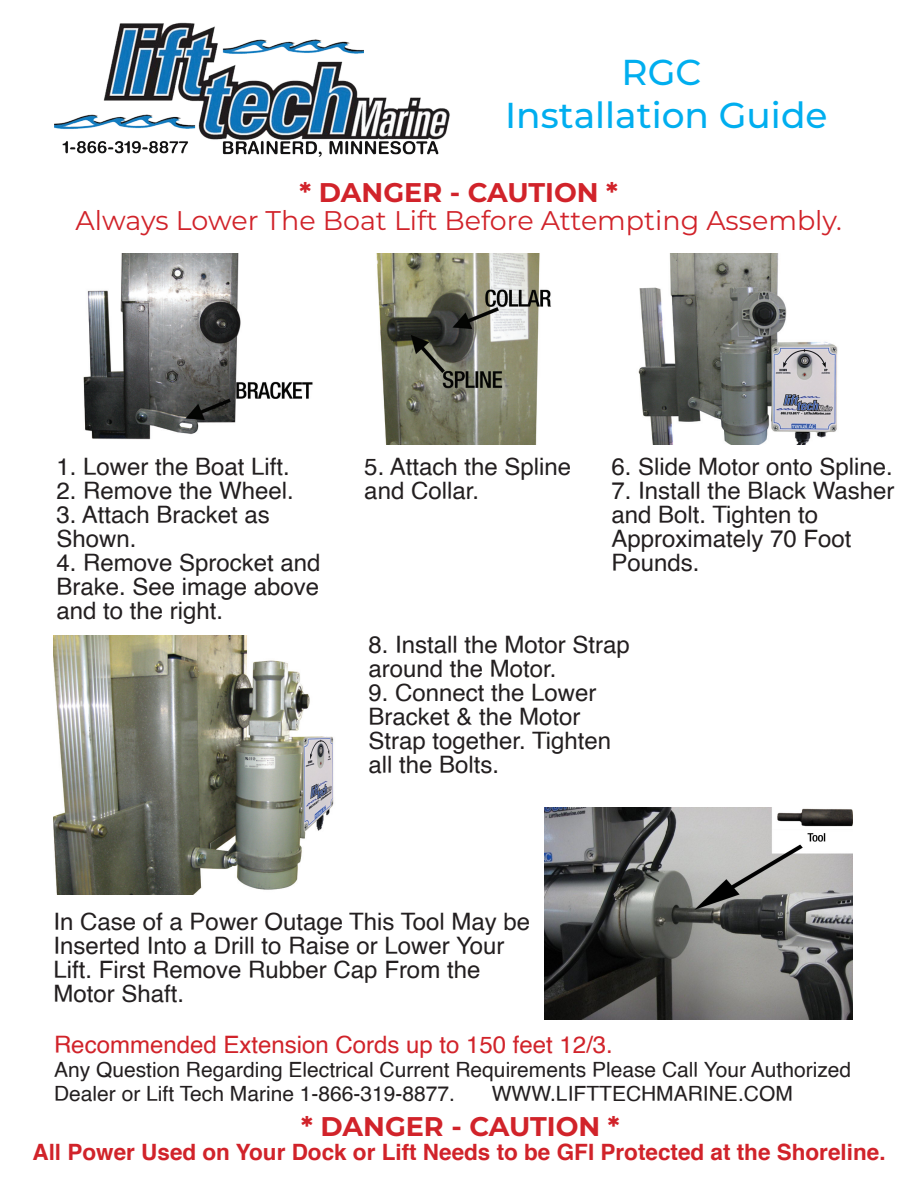
<style>
.page{position:relative;width:918px;height:1188px;background:#fff}
.page>*{position:absolute;margin:0;border:0;box-sizing:border-box;transform-origin:0 0}
.t1{font:500 36px "Montserrat";color:#00aeef}
.t2{font:27px "Montserrat";color:#d1232a}
.t3{font:700 27px "Montserrat";color:#d1232a}
.t4{font:24px/24px "Helvetica";color:#231f20}
.t5{font:24px "Helvetica";color:#d1232a}
.t6{font:700 22.5px "Helvetica";color:#d1232a}
.t7{font:21px/24px "Helvetica";color:#231f20}
</style>
<div class="page">
<img style="left:53px;top:635px;width:281px;height:260px">
<img style="left:544px;top:807px;width:308px;height:212px">
<img style="left:54px;top:22px;width:396px;height:135px">
<img style="left:376px;top:253px;width:175px;height:191px">
<img style="left:83px;top:253px;width:230px;height:187px">
<img style="left:638px;top:253px;width:200px;height:191px">
<p class="t1" style="left:622px;top:47px;width:81px">RGC</p>
<p class="t1" style="left:505px;top:90px;width:324px">Installation Guide</p>
<p class="t3" style="left:300px;top:173px;width:320px">* DANGER - CAUTION *</p>
<p class="t2" style="left:76px;top:202px;width:768px">Always Lower The Boat Lift Before Attempting Assembly.</p>
<p class="t4" style="left:56px;top:455px;width:235px">1. Lower the Boat Lift.</p>
<p class="t4" style="left:56px;top:479px;width:239px">2. Remove the Wheel.</p>
<p class="t4" style="left:56px;top:503px;width:215px">3. Attach Bracket as<br>Shown.</p>
<p class="t4" style="left:56px;top:551px;width:266px;text-align:justify">4. Remove Sprocket and Brake. See image above and to the right.</p>
<p class="t4" style="left:364px;top:455px;width:208px">5. Attach the Spline and Collar.</p>
<p class="t4" style="left:611px;top:455px;width:283px">6. Slide Motor onto Spline.</p>
<p class="t4" style="left:611px;top:479px;width:285px">7. Install the Black Washer and Bolt. Tighten to<br>Approximately 70 Foot<br>Pounds.</p>
<p class="t4" style="left:368px;top:634px;width:263px">8. Install the Motor Strap around the Motor.</p>
<p class="t4" style="left:368px;top:682px;width:244px">9. Connect the Lower<br>Bracket &amp; the Motor<br>Strap together. Tighten all the Bolts.</p>
<p class="t4" style="left:54px;top:910px;width:478px">In Case of a Power Outage This Tool May be Inserted Into a Drill to Raise or Lower Your Lift. First Remove Rubber Cap From the Motor Shaft.</p>
<p class="t5" style="left:54px;top:1026px;width:560px">Recommended Extension Cords up to 150 feet 12/3.</p>
<p class="t7" style="left:54px;top:1058px;width:799px">Any Question Regarding Electrical Current Requirements Please Call Your Authorized<br>Dealer or Lift Tech Marine 1-866-319-8877.</p>
<p class="t7" style="left:492px;top:1082px;width:302px">WWW.LIFTTECHMARINE.COM</p>
<p class="t3" style="left:301px;top:1107px;width:320px">* DANGER - CAUTION *</p>
<p class="t6" style="left:32px;top:1134px;width:855px">All Power Used on Your Dock or Lift Needs to be GFI Protected at the Shoreline.</p>
</div>
